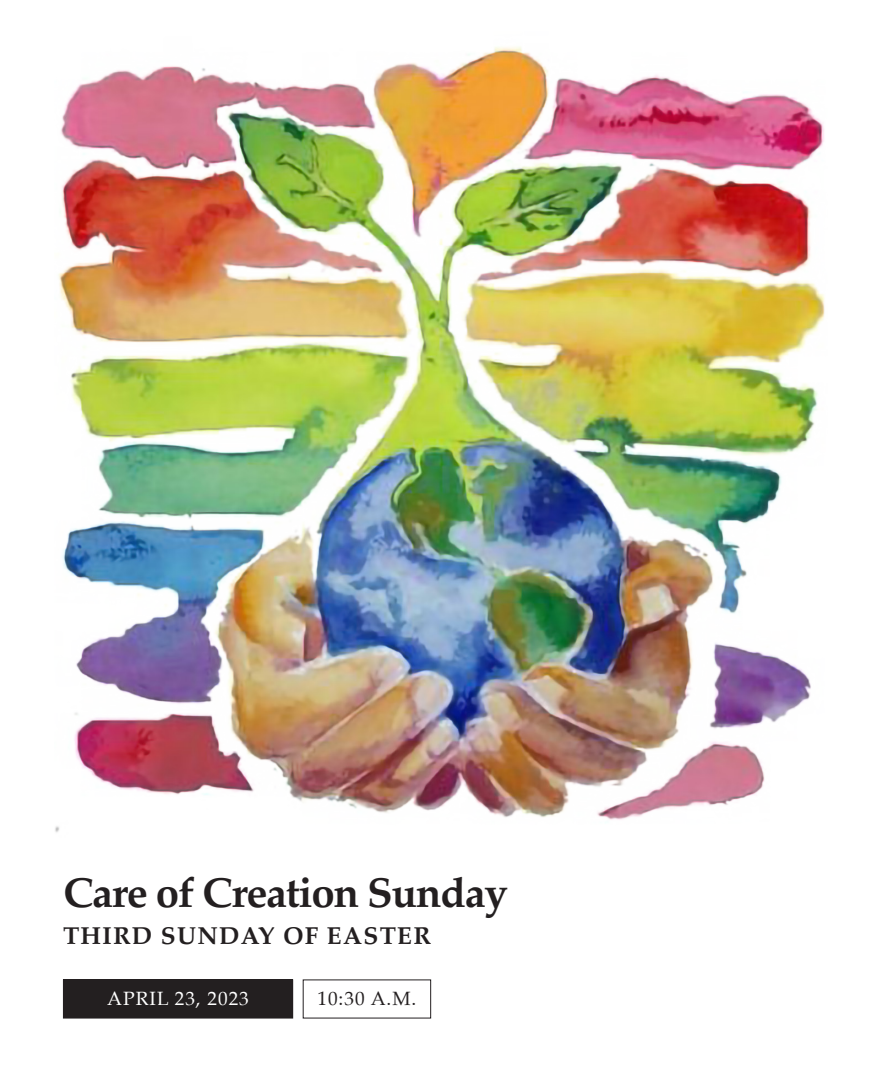
<style>
.page{position:relative;width:882px;height:1071px;background:#fff}
.page>*{position:absolute;margin:0;border:0;box-sizing:border-box;transform-origin:0 0}
.t1{font:700 42px "Palatino";letter-spacing:-.03em;color:#231f20}
.Heading_2{font:700 24.5px "Palatino";letter-spacing:.05em;color:#231f20}
.t2{font:19.25px "Palatino";letter-spacing:.05em;color:#fff}
.t3{font:19.25px "Palatino";color:#231f20}
</style>
<div class="page">
<img style="left:55px;top:47px;width:770px;height:786px">
<div style="left:63px;top:980px;width:230px;height:38px;background:#231f20"></div>
<div style="left:63px;top:979px;width:230px;height:39px;border:1px solid #231f20"></div>
<p class="t1" style="left:63px;top:857px;width:446px">Care of Creation Sunday</p>
<p class="Heading_2" style="left:63px;top:915px;width:370px">THIRD SUNDAY OF EASTER</p>
<p class="t2" style="left:107px;top:983px;width:143px">APRIL 23, 2023</p>
<p class="t3" style="left:317px;top:983px;width:100px">10:30 A.M.</p>
</div>
